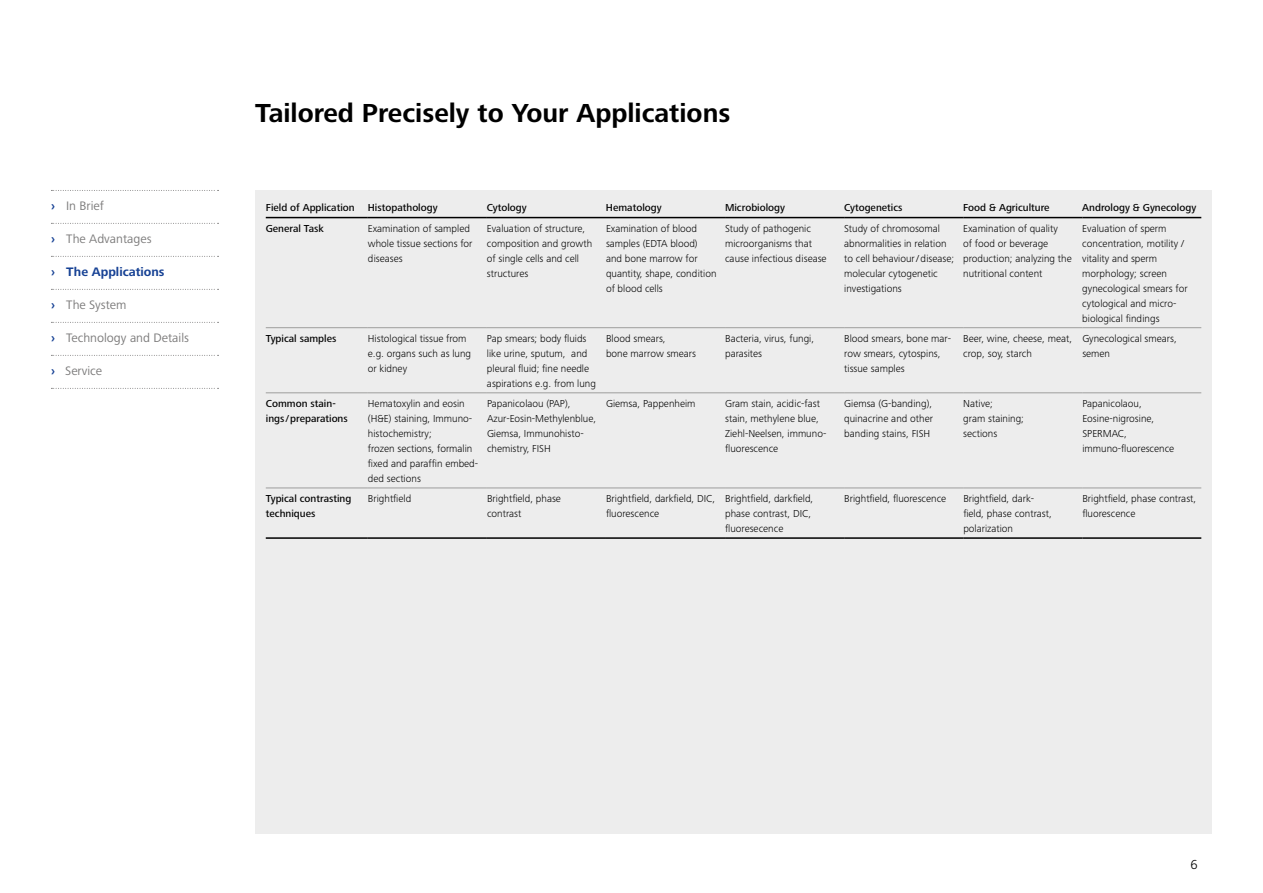
<style>
.page{position:relative;width:1263px;height:893px;background:#fff}
.page>*{position:absolute;margin:0;border:0;box-sizing:border-box;transform-origin:0 0}
.t1{font:700 27px "Zeiss Frutiger Next Pro";color:#000}
.t2{font:300 13.5px "Zeiss Frutiger Next Pro";color:#000}
.t3{font:12.75px "Zeiss Frutiger Next Pro";color:#7c7b7b}
.t4{font:700 12.75px "Zeiss Frutiger Next Pro";color:#164194}
.t5{font:300 10.5px/15px "Zeiss Frutiger Next Pro";color:#000}
.t6{font:500 10.5px/15px "Zeiss Frutiger Next Pro";color:#000}
.s1{font-weight:700;color:#164194}
</style>
<div class="page">
<div style="left:255px;top:190px;width:957px;height:644px;background:#ededed"></div>
<hr style="left:266px;top:327px;width:102px;height:1px;background:#9d9d9c">
<hr style="left:368px;top:327px;width:119px;height:1px;background:#9d9d9c">
<hr style="left:487px;top:327px;width:119px;height:1px;background:#9d9d9c">
<hr style="left:606px;top:327px;width:119px;height:1px;background:#9d9d9c">
<hr style="left:725px;top:327px;width:119px;height:1px;background:#9d9d9c">
<hr style="left:844px;top:327px;width:119px;height:1px;background:#9d9d9c">
<hr style="left:266px;top:393px;width:102px;height:1px;background:#9d9d9c">
<hr style="left:368px;top:393px;width:119px;height:1px;background:#9d9d9c">
<hr style="left:487px;top:393px;width:119px;height:1px;background:#9d9d9c">
<hr style="left:606px;top:393px;width:119px;height:1px;background:#9d9d9c">
<hr style="left:725px;top:393px;width:119px;height:1px;background:#9d9d9c">
<hr style="left:844px;top:393px;width:119px;height:1px;background:#9d9d9c">
<hr style="left:963px;top:327px;width:119px;height:1px;background:#9d9d9c">
<hr style="left:1082px;top:327px;width:119px;height:1px;background:#9d9d9c">
<hr style="left:963px;top:393px;width:119px;height:1px;background:#9d9d9c">
<hr style="left:1082px;top:393px;width:119px;height:1px;background:#9d9d9c">
<hr style="left:963px;top:488px;width:119px;height:1px;background:#9d9d9c">
<hr style="left:1082px;top:488px;width:119px;height:1px;background:#9d9d9c">
<hr style="left:963px;top:537px;width:119px;height:2px;background:#000">
<hr style="left:1082px;top:537px;width:119px;height:2px;background:#000">
<hr style="left:963px;top:217px;width:119px;height:1px;background:#000">
<hr style="left:1082px;top:217px;width:119px;height:1px;background:#000">
<hr style="left:266px;top:488px;width:102px;height:1px;background:#9d9d9c">
<hr style="left:368px;top:488px;width:119px;height:1px;background:#9d9d9c">
<hr style="left:487px;top:488px;width:119px;height:1px;background:#9d9d9c">
<hr style="left:606px;top:488px;width:119px;height:1px;background:#9d9d9c">
<hr style="left:725px;top:488px;width:119px;height:1px;background:#9d9d9c">
<hr style="left:844px;top:488px;width:119px;height:1px;background:#9d9d9c">
<hr style="left:266px;top:537px;width:102px;height:2px;background:#000">
<hr style="left:368px;top:537px;width:119px;height:2px;background:#000">
<hr style="left:487px;top:537px;width:119px;height:2px;background:#000">
<hr style="left:606px;top:537px;width:119px;height:2px;background:#000">
<hr style="left:725px;top:537px;width:119px;height:2px;background:#000">
<hr style="left:844px;top:537px;width:119px;height:2px;background:#000">
<hr style="left:266px;top:217px;width:102px;height:1px;background:#000">
<hr style="left:368px;top:217px;width:119px;height:1px;background:#000">
<hr style="left:487px;top:217px;width:119px;height:1px;background:#000">
<hr style="left:606px;top:217px;width:119px;height:1px;background:#000">
<hr style="left:725px;top:217px;width:119px;height:1px;background:#000">
<hr style="left:844px;top:217px;width:119px;height:1px;background:#000">
<svg style="left:51px;top:190px;width:168px;height:1px"></svg>
<svg style="left:51px;top:223px;width:168px;height:1px"></svg>
<svg style="left:51px;top:256px;width:168px;height:1px"></svg>
<svg style="left:51px;top:289px;width:168px;height:1px"></svg>
<svg style="left:51px;top:322px;width:168px;height:1px"></svg>
<svg style="left:51px;top:355px;width:168px;height:1px"></svg>
<svg style="left:51px;top:388px;width:168px;height:1px"></svg>
<p class="t3" style="left:51px;top:199px;width:54px"><span class="s1">›</span> In Brief</p>
<p class="t3" style="left:51px;top:232px;width:102px"><span class="s1">›</span> The Advantages</p>
<p class="t4" style="left:51px;top:265px;width:115px">› The Applications</p>
<p class="t3" style="left:51px;top:298px;width:77px"><span class="s1">›</span> The System</p>
<p class="t3" style="left:51px;top:331px;width:140px"><span class="s1">›</span> Technology and Details</p>
<p class="t3" style="left:51px;top:364px;width:53px"><span class="s1">›</span> Service</p>
<h1 class="t1" style="left:255px;top:97px;width:477px">Tailored Precisely to Your Applications</h1>
<p class="t6" style="left:266px;top:200px;width:173px">Field of Application Histopathology</p>
<p class="t6" style="left:487px;top:200px;width:41px">Cytology</p>
<p class="t6" style="left:606px;top:200px;width:57px">Hematology</p>
<p class="t6" style="left:725px;top:200px;width:62px">Microbiology</p>
<p class="t6" style="left:844px;top:200px;width:60px">Cytogenetics</p>
<p class="t6" style="left:963px;top:200px;width:88px">Food &amp; Agriculture</p>
<p class="t6" style="left:1082px;top:200px;width:115px">Andrology &amp; Gynecology</p>
<p class="t6" style="left:266px;top:221px;width:60px">General Task</p>
<p class="t5" style="left:368px;top:221px;width:106px">Examination of sampled whole tissue sections for diseases</p>
<p class="t5" style="left:487px;top:221px;width:107px">Evaluation of structure, composition and growth of single cells and cell structures</p>
<p class="t5" style="left:606px;top:221px;width:112px">Examination of blood samples (EDTA blood)<br>and bone marrow for quantity, shape, condition of blood cells</p>
<p class="t5" style="left:725px;top:221px;width:103px">Study of pathogenic microorganisms that cause infectious disease</p>
<p class="t5" style="left:844px;top:221px;width:112px">Study of chromosomal abnormalities in relation to cell behaviour/disease; molecular cytogenetic investigations</p>
<p class="t5" style="left:963px;top:221px;width:110px">Examination of quality<br>of food or beverage production; analyzing the nutritional content</p>
<p class="t5" style="left:1082px;top:221px;width:107px">Evaluation of sperm concentration, motility / vitality and sperm morphology; screen gynecological smears for cytological and micro&shy;biological findings</p>
<p class="t6" style="left:266px;top:331px;width:72px">Typical samples</p>
<p class="t5" style="left:368px;top:331px;width:105px">Histological tissue from e.g. organs such as lung or kidney</p>
<p class="t5" style="left:487px;top:331px;width:110px">Pap smears; body fluids like urine, sputum, and pleural fluid; fine needle aspirations e.g. from lung</p>
<p class="t5" style="left:606px;top:331px;width:92px">Blood smears,<br>bone marrow smears</p>
<p class="t5" style="left:725px;top:331px;width:91px">Bacteria, virus, fungi, parasites</p>
<p class="t5" style="left:844px;top:331px;width:108px">Blood smears, bone mar&shy;row smears, cytospins, tissue samples</p>
<p class="t5" style="left:963px;top:331px;width:110px">Beer, wine, cheese, meat, crop, soy, starch</p>
<p class="t5" style="left:1082px;top:331px;width:96px">Gynecological smears, semen</p>
<p class="t6" style="left:266px;top:396px;width:83px">Common stain&shy;ings /preparations</p>
<p class="t5" style="left:368px;top:396px;width:112px">Hematoxylin and eosin (H&amp;E) staining, Immuno&shy;histochemistry;<br>frozen sections, formalin fixed and paraffin embed&shy;ded sections</p>
<p class="t5" style="left:487px;top:396px;width:111px">Papanicolaou (PAP),<br>Azur-Eosin-Methylenblue,<br>Giemsa, Immunohisto&shy;chemistry, FISH</p>
<p class="t5" style="left:606px;top:396px;width:91px">Giemsa, Pappenheim</p>
<p class="t5" style="left:725px;top:396px;width:103px">Gram stain, acidic-fast stain, methylene blue,<br>Ziehl-Neelsen, immuno&shy;fluorescence</p>
<p class="t5" style="left:844px;top:396px;width:90px;text-align:justify">Giemsa (G-banding), quinacrine and other banding stains, FISH</p>
<p class="t5" style="left:963px;top:396px;width:62px">Native;<br>gram staining; sections</p>
<p class="t5" style="left:1082px;top:396px;width:93px">Papanicolaou,<br>Eosine-nigrosine,<br>SPERMAC, immuno-fluorescence</p>
<p class="t6" style="left:266px;top:491px;width:87px">Typical contrasting techniques</p>
<p class="t5" style="left:368px;top:491px;width:45px">Brightfield</p>
<p class="t5" style="left:487px;top:491px;width:75px">Brightfield, phase contrast</p>
<p class="t5" style="left:606px;top:491px;width:111px">Brightfield, darkfield, DIC, fluorescence</p>
<p class="t5" style="left:725px;top:491px;width:90px">Brightfield, darkfield, phase contrast, DIC, fluoresecence</p>
<p class="t5" style="left:844px;top:491px;width:104px">Brightfield, fluorescence</p>
<p class="t5" style="left:963px;top:491px;width:90px">Brightfield, dark&shy;field, phase contrast, polarization</p>
<p class="t5" style="left:1082px;top:491px;width:115px">Brightfield, phase contrast, fluorescence</p>
<p class="t2" style="left:1190px;top:856px;width:9px">6</p>
</div>
